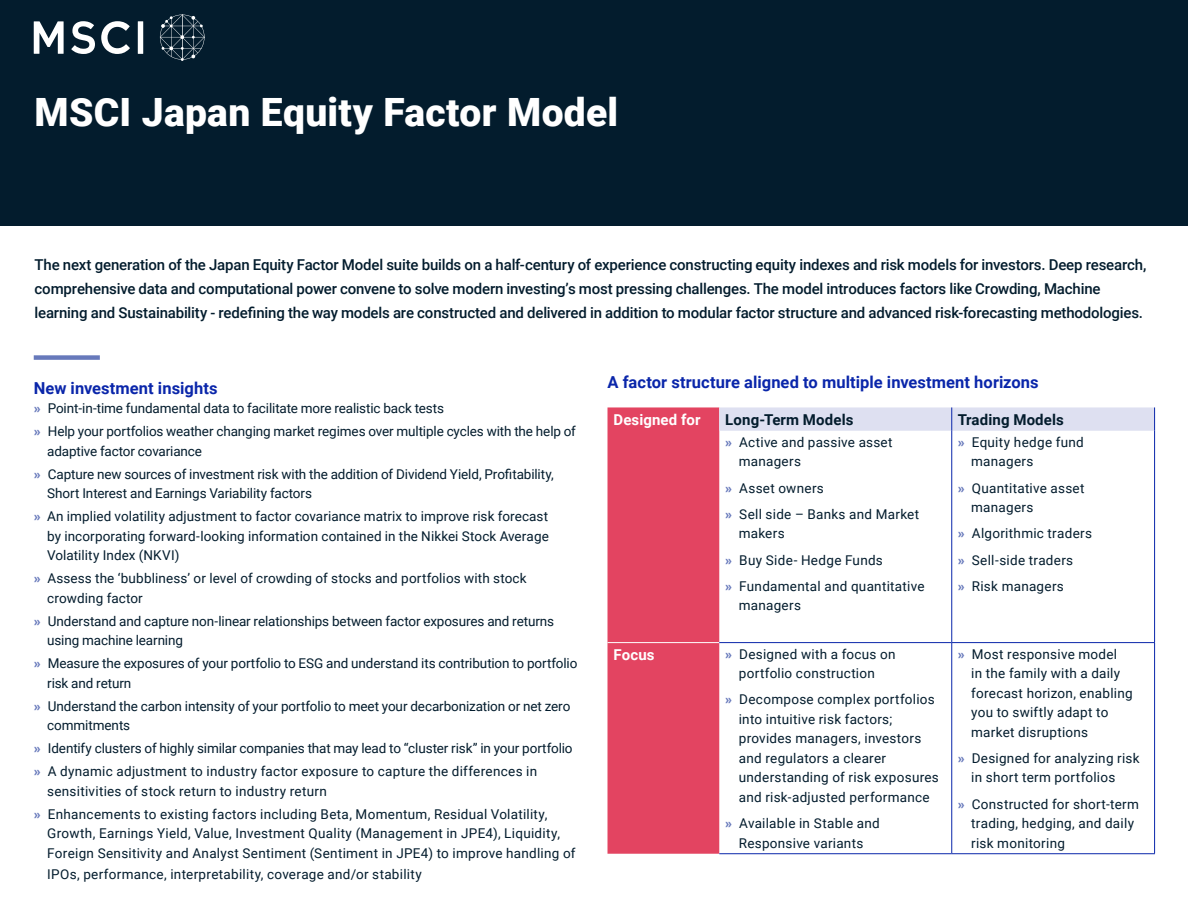
<style>
.page{position:relative;width:1188px;height:918px;background:#fff}
.page>*{position:absolute;margin:0;border:0;box-sizing:border-box;transform-origin:0 0}
.t1{font:900 39px "Roboto";letter-spacing:.005em;color:#fff}
.t2{font:700 16.5px "Roboto";letter-spacing:.005em;color:#0a26aa}
.t3{font:500 15px/24px "Roboto";letter-spacing:-.01em;color:#031c2d}
.t4{font:700 15px "Roboto";letter-spacing:.01em;color:#031c2d}
.t5{font:700 15px "Roboto";letter-spacing:.005em;color:#fff}
.t6{font:13.5px/19.5px "Roboto";letter-spacing:.015em;color:#031c2d}
.t7{font:13.5px/23px "Roboto";letter-spacing:-.01em;color:#031c2d}
.t8{font:13.5px/19.5px "Roboto";letter-spacing:-.005em;color:#031c2d}
.s1{font-weight:900;color:#6779bb}
</style>
<div class="page">
<div style="left:0;top:0;width:1188px;height:226px;background:#031c2d"></div>
<svg style="left:160px;top:15px;width:45px;height:46px"></svg>
<svg style="left:34px;top:21px;width:30px;height:33px"></svg>
<div style="left:138px;top:21px;width:5px;height:33px;background:#fff"></div>
<svg style="left:71px;top:21px;width:24px;height:33px"></svg>
<svg style="left:101px;top:21px;width:29px;height:33px"></svg>
<div style="left:34px;top:355px;width:66px;height:5px;background:#6779bb"></div>
<div style="left:608px;top:407px;width:111px;height:447px;background:#e34461"></div>
<hr style="left:951px;top:431px;width:1px;height:211px;background:#0a26aa">
<hr style="left:951px;top:643px;width:1px;height:210px;background:#0a26aa">
<hr style="left:719px;top:853px;width:233px;height:1px;background:#0a26aa">
<hr style="left:952px;top:853px;width:203px;height:1px;background:#0a26aa">
<hr style="left:608px;top:642px;width:111px;height:1px;background:#fff">
<hr style="left:719px;top:642px;width:233px;height:1px;background:#0a26aa">
<hr style="left:952px;top:642px;width:203px;height:1px;background:#0a26aa">
<div style="left:719px;top:407px;width:436px;height:24px;background:#dee0f1"></div>
<hr style="left:1154px;top:431px;width:1px;height:211px;background:#0a26aa">
<hr style="left:1154px;top:643px;width:1px;height:210px;background:#0a26aa">
<h1 class="t1" style="left:35px;top:84px;width:585px">MSCI Japan Equity Factor Model</h1>
<p class="t3" style="left:35px;top:252px;width:1113px">The next generation of the Japan Equity Factor Model suite builds on a half-century of experience constructing equity indexes and risk models for investors. Deep research, comprehensive data and computational power convene to solve modern investing’s most pressing challenges. The model introduces factors like Crowding, Machine learning and Sustainability - redefining the way models are constructed and delivered in addition to modular factor structure and advanced risk-forecasting methodologies.</p>
<p class="t2" style="left:34px;top:376px;width:185px">New investment insights</p>
<p class="t7" style="left:34px;top:396px;width:544px"><span class="s1">»</span> Point-in-time fundamental data to facilitate more realistic back tests<br><span class="s1">»</span> Help your portfolios weather changing market regimes over multiple cycles with the help of</p>
<p class="t7" style="left:34px;top:439px;width:522px;text-indent:14px">adaptive factor covariance<br><span class="s1">»</span> Capture new sources of investment risk with the addition of Dividend Yield, Profitability,</p>
<p class="t6" style="left:34px;top:481px;width:516px;line-height:23px;text-indent:14px">Short Interest and Earnings Variability factors<br><span class="s1">»</span> An implied volatility adjustment to factor covariance matrix to improve risk forecast</p>
<p class="t6" style="left:47px;top:526px;width:503px">by incorporating forward-looking information contained in the Nikkei Stock Average<br>Volatility Index (NKVI)</p>
<p class="t6" style="left:47px;top:568px;width:481px;text-indent:-14px"><span class="s1">»</span> Assess the ‘bubbliness’ or level of crowding of stocks and portfolios with stock crowding factor</p>
<p class="t7" style="left:47px;top:611px;width:508px;line-height:19.5px;text-indent:-14px"><span class="s1">»</span> Understand and capture non-linear relationships between factor exposures and returns using machine learning</p>
<p class="t7" style="left:47px;top:653px;width:532px;line-height:19.5px;text-indent:-14px"><span class="s1">»</span> Measure the exposures of your portfolio to ESG and understand its contribution to portfolio risk and return</p>
<p class="t8" style="left:47px;top:696px;width:525px;text-indent:-14px"><span class="s1">»</span> Understand the carbon intensity of your portfolio to meet your decarbonization or net zero commitments</p>
<p class="t6" style="left:34px;top:736px;width:540px;line-height:23px"><span class="s1">»</span> Identify clusters of highly similar companies that may lead to “cluster risk” in your portfolio <span class="s1">»</span> A dynamic adjustment to industry factor exposure to capture the differences in</p>
<p class="t6" style="left:34px;top:779px;width:515px;line-height:23px;text-indent:14px">sensitivities of stock return to industry return<br><span class="s1">»</span> Enhancements to existing factors including Beta, Momentum, Residual Volatility,</p>
<p class="t6" style="left:47px;top:823px;width:530px">Growth, Earnings Yield, Value, Investment Quality (Management in JPE4), Liquidity,<br>Foreign Sensitivity and Analyst Sentiment (Sentiment in JPE4) to improve handling of</p>
<p class="t6" style="left:47px;top:864px;width:376px">IPOs, performance, interpretability, coverage and/or stability</p>
<p class="t2" style="left:608px;top:371px;width:433px">A factor structure aligned to multiple investment horizons</p>
<p class="t5" style="left:614px;top:409px;width:89px">Designed for</p>
<p class="t4" style="left:725px;top:409px;width:130px">Long-Term Models</p>
<p class="t4" style="left:958px;top:409px;width:108px">Trading Models</p>
<p class="t6" style="left:739px;top:432px;width:155px;text-indent:-14px"><span class="s1">»</span> Active and passive asset managers</p>
<p class="t6" style="left:725px;top:474px;width:195px;line-height:26.2px"><span class="s1">»</span> Asset owners<br><span class="s1">»</span> Sell side – Banks and Market</p>
<p class="t6" style="left:725px;top:520px;width:201px;line-height:26.2px;text-indent:14px">makers<br><span class="s1">»</span> Buy Side- Hedge Funds<br><span class="s1">»</span> Fundamental and quantitative</p>
<p class="t6" style="left:739px;top:595px;width:64px">managers</p>
<p class="t6" style="left:971px;top:432px;width:114px;text-indent:-14px"><span class="s1">»</span> Equity hedge fund managers</p>
<p class="t6" style="left:971px;top:478px;width:115px;text-indent:-13px"><span class="s1">»</span> Quantitative asset managers</p>
<p class="t6" style="left:958px;top:520px;width:136px;line-height:26.2px"><span class="s1">»</span> Algorithmic traders <span class="s1">»</span> Sell-side traders<br><span class="s1">»</span> Risk managers</p>
<p class="t5" style="left:614px;top:644px;width:43px">Focus</p>
<p class="t6" style="left:725px;top:644px;width:172px;text-align:center"><span class="s1">»</span> Designed with a focus on portfolio construction</p>
<p class="t6" style="left:739px;top:689px;width:202px;text-indent:-14px"><span class="s1">»</span> Decompose complex portfolios into intuitive risk factors; provides managers, investors and regulators a clearer understanding of risk exposures and risk-adjusted performance</p>
<p class="t6" style="left:725px;top:813px;width:156px;text-align:center"><span class="s1">»</span> Available in Stable and<br>Responsive variants</p>
<p class="t6" style="left:971px;top:644px;width:163px;text-indent:-14px"><span class="s1">»</span> Most responsive model<br>in the family with a daily forecast horizon, enabling you to swiftly adapt to market disruptions</p>
<p class="t6" style="left:971px;top:748px;width:170px;text-indent:-13px"><span class="s1">»</span> Designed for analyzing risk in short term portfolios</p>
<p class="t6" style="left:971px;top:794px;width:169px;text-indent:-14px"><span class="s1">»</span> Constructed for short-term trading, hedging, and daily risk monitoring</p>
</div>
